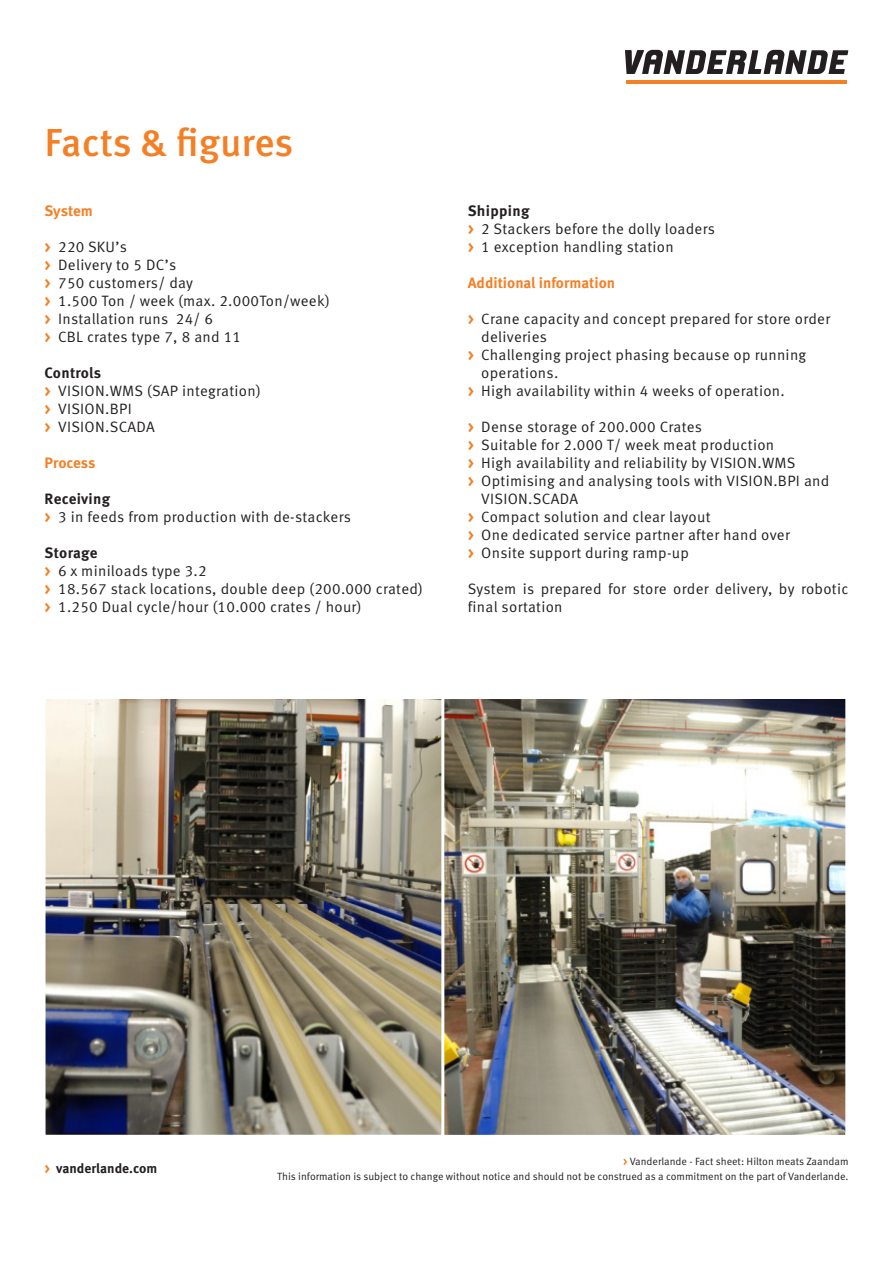
<style>
.page{position:relative;width:893px;height:1263px;background:#fff}
.page>*{position:absolute;margin:0;border:0;box-sizing:border-box;transform-origin:0 0}
.t1{font:500 39px "Meta Pro";letter-spacing:-.005em;color:#f48026}
.Body_Text_10pt{font:15px/18px "Meta Pro Norm";letter-spacing:.02em;color:#231f20}
.t2{font:700 15px "Meta Pro";color:#f48026}
.Heading_3{font:700 15px "Meta Pro";letter-spacing:.02em;color:#231f20}
.t3{font:700 13.5px "Meta Pro";color:#231f20}
.t4{font:10.5px "Meta Pro Norm";color:#231f20}
.s1{font-family:"Meta Pro";font-weight:700;color:#f48026}
.s2{color:#f48026}
</style>
<div class="page">
<hr style="left:626px;top:81px;width:221px;height:3px;background:#f48026">
<svg style="left:625px;top:50px;width:223px;height:24px"></svg>
<img style="left:446px;top:700px;width:398px;height:434px">
<div style="left:417px;top:696px;width:431px;height:442px;border:3px solid #fff"></div>
<img style="left:45px;top:696px;width:401px;height:442px">
<p class="t1" style="left:45px;top:112px;width:250px">Facts &amp; figures</p>
<p class="t2" style="left:45px;top:199px;width:50px">System</p>
<p class="Body_Text_10pt" style="left:45px;top:237px;width:84px"><span class="s1">&gt;</span> 220 SKU’s</p>
<p class="Body_Text_10pt" style="left:45px;top:255px;width:133px"><span class="s1">&gt;</span> Delivery to 5 DC’s</p>
<p class="Body_Text_10pt" style="left:45px;top:273px;width:150px"><span class="s1">&gt;</span> 750 customers/ day</p>
<p class="Body_Text_10pt" style="left:45px;top:291px;width:287px"><span class="s1">&gt;</span> 1.500 Ton / week (max. 2.000Ton/week)</p>
<p class="Body_Text_10pt" style="left:45px;top:309px;width:170px"><span class="s1">&gt;</span> Installation runs 24/ 6</p>
<p class="Body_Text_10pt" style="left:45px;top:327px;width:198px"><span class="s1">&gt;</span> CBL crates type 7, 8 and 11</p>
<p class="Heading_3" style="left:45px;top:361px;width:58px">Controls</p>
<p class="Body_Text_10pt" style="left:45px;top:381px;width:218px"><span class="s1">&gt;</span> VISION.WMS (SAP integration)</p>
<p class="Body_Text_10pt" style="left:45px;top:399px;width:89px"><span class="s1">&gt;</span> VISION.BPI</p>
<p class="Body_Text_10pt" style="left:45px;top:417px;width:112px"><span class="s1">&gt;</span> VISION.SCADA</p>
<p class="t2" style="left:45px;top:451px;width:52px">Process</p>
<p class="Heading_3" style="left:45px;top:487px;width:67px">Receiving</p>
<p class="Body_Text_10pt" style="left:45px;top:507px;width:308px"><span class="s1">&gt;</span> 3 in feeds from production with de-stackers</p>
<p class="Heading_3" style="left:45px;top:541px;width:54px">Storage</p>
<p class="Body_Text_10pt" style="left:45px;top:561px;width:164px"><span class="s1">&gt;</span> 6 x miniloads type 3.2</p>
<p class="Body_Text_10pt" style="left:45px;top:579px;width:380px"><span class="s1">&gt;</span> 18.567 stack locations, double deep (200.000 crated)</p>
<p class="Body_Text_10pt" style="left:45px;top:597px;width:318px"><span class="s1">&gt;</span> 1.250 Dual cycle/hour (10.000 crates / hour)</p>
<p class="Heading_3" style="left:468px;top:199px;width:63px">Shipping</p>
<p class="Body_Text_10pt" style="left:468px;top:219px;width:249px"><span class="s1">&gt;</span> 2 Stackers before the dolly loaders</p>
<p class="Body_Text_10pt" style="left:468px;top:237px;width:207px"><span class="s1">&gt;</span> 1 exception handling station</p>
<p class="t2" style="left:468px;top:271px;width:149px">Additional information</p>
<p class="Body_Text_10pt" style="left:481px;top:309px;width:350px;text-indent:-14px"><span class="s1">&gt;</span> Crane capacity and concept prepared for store order deliveries</p>
<p class="Body_Text_10pt" style="left:481px;top:345px;width:327px;text-indent:-14px"><span class="s1">&gt;</span> Challenging project phasing because op running operations.</p>
<p class="Body_Text_10pt" style="left:468px;top:381px;width:319px"><span class="s1">&gt;</span> High availability within 4 weeks of operation.</p>
<p class="Body_Text_10pt" style="left:468px;top:417px;width:236px"><span class="s1">&gt;</span> Dense storage of 200.000 Crates</p>
<p class="Body_Text_10pt" style="left:468px;top:435px;width:308px"><span class="s1">&gt;</span> Suitable for 2.000 T/ week meat production</p>
<p class="Body_Text_10pt" style="left:468px;top:453px;width:329px"><span class="s1">&gt;</span> High availability and reliability by VISION.WMS</p>
<p class="Body_Text_10pt" style="left:481px;top:471px;width:350px;text-indent:-14px"><span class="s1">&gt;</span> Optimising and analysing tools with VISION.BPI and<br>VISION.SCADA</p>
<p class="Body_Text_10pt" style="left:468px;top:507px;width:244px"><span class="s1">&gt;</span> Compact solution and clear layout</p>
<p class="Body_Text_10pt" style="left:468px;top:525px;width:324px"><span class="s1">&gt;</span> One dedicated service partner after hand over</p>
<p class="Body_Text_10pt" style="left:468px;top:543px;width:223px"><span class="s1">&gt;</span> Onsite support during ramp-up</p>
<p class="Body_Text_10pt" style="left:468px;top:579px;width:382px">System is prepared for store order delivery, by robotic final sortation</p>
<p class="t3" style="left:45px;top:1157px;width:114px"><span class="s2">&gt;</span> vanderlande.com</p>
<p class="t4" style="left:623px;top:1154px;width:227px"><span class="s1">&gt;</span> Vanderlande - Fact sheet: Hilton meats Zaandam</p>
<p class="t4" style="left:277px;top:1169px;width:573px">This information is subject to change without notice and should not be construed as a commitment on the part of Vanderlande.</p>
</div>
